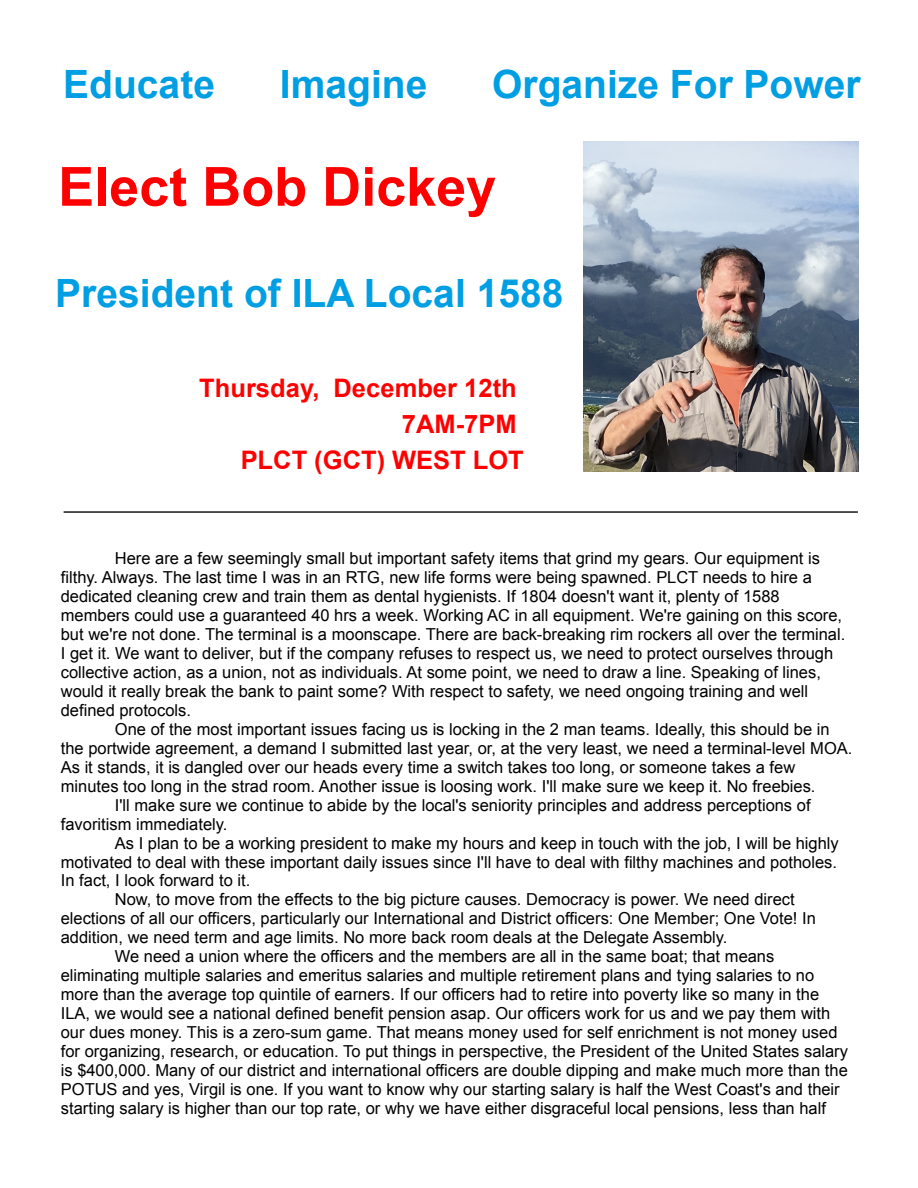
<style>
.page{position:relative;width:918px;height:1188px;background:#fff}
.page>*{position:absolute;margin:0;border:0;box-sizing:border-box;transform-origin:0 0}
.t1{font:700 54px "Arial";color:#f00}
.t2{font:700 39px "Arial";color:#009ee3}
.t3{font:700 25.5px/36px "Arial";color:#f00;text-align:right}
.t4{font:16.5px/18.9px "Arial";color:#000}
</style>
<div class="page">
<img style="left:583px;top:141px;width:275px;height:331px">
<hr style="left:64px;top:511px;width:794px;height:2px;background:#181715">
<h2 class="t2" style="left:63px;top:63px;width:153px">Educate</h2>
<h2 class="t2" style="left:280px;top:63px;width:149px">Imagine</h2>
<h2 class="t2" style="left:492px;top:63px;width:370px">Organize For Power</h2>
<h1 class="t1" style="left:58px;top:157px;width:440px">Elect Bob Dickey</h1>
<h2 class="t2" style="left:55px;top:272px;width:510px">President of ILA Local 1588</h2>
<h3 class="t3" style="left:199px;top:370px;width:326px">Thursday, December 12th<br>7AM-7PM<br>PLCT (GCT) WEST LOT</h3>
<p class="t4" style="left:61px;top:549px;width:786px;text-indent:54px">Here are a few seemingly small but important safety items that grind my gears. Our equipment is filthy. Always. The last time I was in an RTG, new life forms were being spawned. PLCT needs to hire a dedicated cleaning crew and train them as dental hygienists. If 1804 doesn't want it, plenty of 1588 members could use a guaranteed 40 hrs a week. Working AC in all equipment. We're gaining on this score, but we're not done. The terminal is a moonscape. There are back-breaking rim rockers all over the terminal.<br>I get it. We want to deliver, but if the company refuses to respect us, we need to protect ourselves through collective action, as a union, not as individuals. At some point, we need to draw a line. Speaking of lines, would it really break the bank to paint some? With respect to safety, we need ongoing training and well defined protocols.</p>
<p class="t4" style="left:115px;top:720px;width:716px">One of the most important issues facing us is locking in the 2 man teams. Ideally, this should be in</p>
<p class="t4" style="left:61px;top:738px;width:793px">the portwide agreement, a demand I submitted last year, or, at the very least, we need a terminal-level MOA.</p>
<p class="t4" style="left:61px;top:757px;width:736px">As it stands, it is dangled over our heads every time a switch takes too long, or someone takes a few</p>
<p class="t4" style="left:61px;top:776px;width:756px">minutes too long in the strad room. Another issue is loosing work. I'll make sure we keep it. No freebies.</p>
<p class="t4" style="left:115px;top:795px;width:697px">I'll make sure we continue to abide by the local's seniority principles and address perceptions of</p>
<p class="t4" style="left:61px;top:814px;width:168px">favoritism immediately.</p>
<p class="t4" style="left:115px;top:833px;width:725px">As I plan to be a working president to make my hours and keep in touch with the job, I will be highly</p>
<p class="t4" style="left:61px;top:852px;width:778px">motivated to deal with these important daily issues since I'll have to deal with filthy machines and potholes.</p>
<p class="t4" style="left:61px;top:871px;width:191px">In fact, I look forward to it.</p>
<p class="t4" style="left:115px;top:890px;width:681px">Now, to move from the effects to the big picture causes. Democracy is power. We need direct</p>
<p class="t4" style="left:61px;top:909px;width:757px">elections of all our officers, particularly our International and District officers: One Member; One Vote! In</p>
<p class="t4" style="left:61px;top:928px;width:668px">addition, we need term and age limits. No more back room deals at the Delegate Assembly.</p>
<p class="t4" style="left:115px;top:947px;width:661px">We need a union where the officers and the members are all in the same boat; that means</p>
<p class="t4" style="left:61px;top:966px;width:755px">eliminating multiple salaries and emeritus salaries and multiple retirement plans and tying salaries to no</p>
<p class="t4" style="left:61px;top:985px;width:760px">more than the average top quintile of earners. If our officers had to retire into poverty like so many in the</p>
<p class="t4" style="left:61px;top:1004px;width:771px">ILA, we would see a national defined benefit pension asap. Our officers work for us and we pay them with</p>
<p class="t4" style="left:61px;top:1023px;width:778px">our dues money. This is a zero-sum game. That means money used for self enrichment is not money used</p>
<p class="t4" style="left:61px;top:1042px;width:789px">for organizing, research, or education. To put things in perspective, the President of the United States salary</p>
<p class="t4" style="left:61px;top:1061px;width:789px">is $400,000. Many of our district and international officers are double dipping and make much more than the</p>
<p class="t4" style="left:61px;top:1080px;width:780px">POTUS and yes, Virgil is one. If you want to know why our starting salary is half the West Coast's and their</p>
<p class="t4" style="left:61px;top:1099px;width:767px">starting salary is higher than our top rate, or why we have either disgraceful local pensions, less than half</p>
</div>
